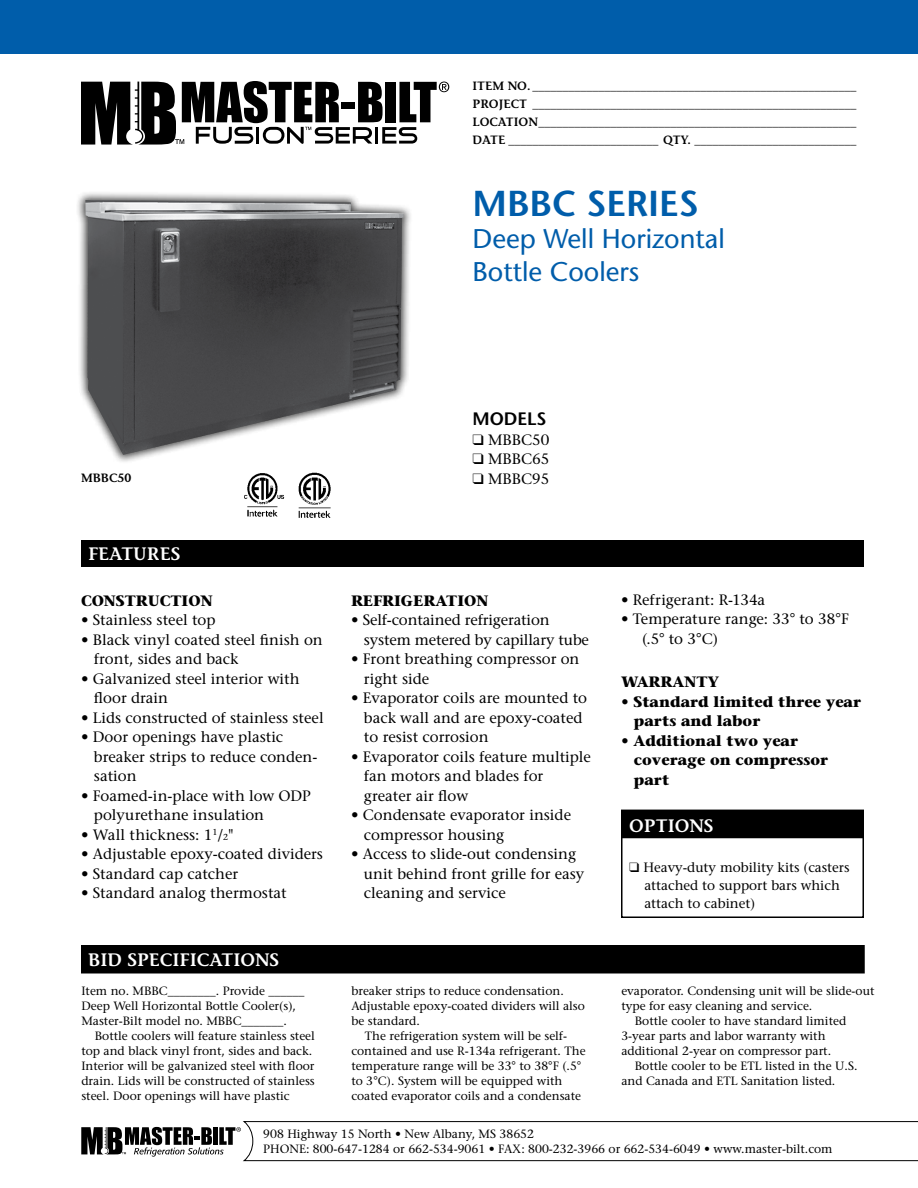
<style>
.page{position:relative;width:918px;height:1188px;background:#fff}
.page>*{position:absolute;margin:0;border:0;box-sizing:border-box;transform-origin:0 0}
.t1{font:600 36px "Stone Sans";color:#005daa}
.t2{font:27px/32.4px "Stone Sans";color:#005daa}
.t3{font:600 18px "Stone Informal";color:#fff}
.t4{font:600 18px "Stone Sans";color:#000}
.t5{font:15px/19.5px "Stone Serif";color:#000}
.t6{font:700 15px/19.5px "Stone Serif";color:#000}
.t7{font:13.5px/18px "Stone Serif";color:#000}
.t8{font:12px/15px "Stone Serif";color:#000}
.t9{font:600 12px/18px "Stone Informal";color:#000;text-align:justify}
.s1{font-family:"Stone Sans";font-weight:600;font-style:italic;color:#fff}
.s2{font-size:8.7px}
</style>
<div class="page">
<svg style="left:81px;top:1121px;width:837px;height:40px"></svg>
<div style="left:0;top:0;width:918px;height:54px;background:#005daa"></div>
<svg style="left:81px;top:81px;width:368px;height:64px"></svg>
<div style="left:81px;top:540px;width:783px;height:27px;background:#000"></div>
<div style="left:84px;top:948px;width:778px;height:23px;background:#000"></div>
<div style="left:81px;top:945px;width:784px;height:29px;border:2px solid #000"></div>
<img style="left:244px;top:473px;width:41px;height:44px">
<img style="left:298px;top:472px;width:33px;height:46px">
<div style="left:76px;top:191px;width:337px;height:273px;background:#000;opacity:.75"></div>
<img style="left:86px;top:200px;width:318px;height:255px">
<div style="left:622px;top:811px;width:241px;height:27px;background:#000"></div>
<div style="left:621px;top:810px;width:243px;height:108px;border:2px solid #000"></div>
<p class="t9" style="left:472px;top:77px;width:385px">ITEM NO. ______________________________________________________ PROJECT ______________________________________________________ LOCATION_____________________________________________________ DATE _________________________ QTY. ___________________________</p>
<h1 class="t1" style="left:472px;top:182px;width:228px">MBBC SERIES</h1>
<h2 class="t2" style="left:472px;top:223px;width:254px">Deep Well Horizontal<br>Bottle Coolers</h2>
<h3 class="t4" style="left:472px;top:408px;width:76px">MODELS</h3>
<p class="t5" style="left:472px;top:430px;width:78px">❑ MBBC50</p>
<p class="t5" style="left:472px;top:450px;width:78px">❑ MBBC65</p>
<p class="t9" style="left:81px;top:468px;width:52px">MBBC50</p>
<p class="t5" style="left:472px;top:469px;width:78px">❑ MBBC95</p>
<h3 class="t3" style="left:88px;top:543px;width:94px">FEATURES</h3>
<p class="t6" style="left:81px;top:590px;width:137px">CONSTRUCTION<span class="s1">.</span></p>
<p class="t5" style="left:81px;top:610px;width:136px">• Stainless steel top</p>
<p class="t5" style="left:94px;top:630px;width:230px;text-indent:-13px">• Black vinyl coated steel finish on front, sides and back</p>
<p class="t5" style="left:94px;top:669px;width:207px;text-indent:-13px">• Galvanized steel interior with floor drain</p>
<p class="t5" style="left:81px;top:708px;width:244px">• Lids constructed of stainless steel</p>
<p class="t5" style="left:94px;top:727px;width:225px;text-indent:-13px">• Door openings have plastic breaker strips to reduce conden&shy;sation</p>
<p class="t5" style="left:94px;top:786px;width:218px;text-indent:-13px">• Foamed-in-place with low ODP polyurethane insulation</p>
<p class="t5" style="left:81px;top:825px;width:154px">• Wall thickness: 1<sup>1</sup>/<span class="s2">2</span>"</p>
<p class="t5" style="left:81px;top:844px;width:244px">• Adjustable epoxy-coated dividers</p>
<p class="t5" style="left:81px;top:864px;width:159px">• Standard cap catcher</p>
<p class="t5" style="left:81px;top:883px;width:207px">• Standard analog thermostat</p>
<h3 class="t3" style="left:88px;top:949px;width:193px">BID SPECIFICATIONS</h3>
<p class="t8" style="left:81px;top:983px;width:225px">Item no. MBBC________. Provide ______<br>Deep Well Horizontal Bottle Cooler(s),<br>Master-Bilt model no. MBBC_______.</p>
<p class="t8" style="left:81px;top:1028px;width:235px;text-indent:14px">Bottle coolers will feature stainless steel top and black vinyl front, sides and back.<br>Interior will be galvanized steel with floor drain. Lids will be constructed of stainless steel. Door openings will have plastic</p>
<p class="t6" style="left:351px;top:590px;width:139px">REFRIGERATION</p>
<p class="t5" style="left:364px;top:610px;width:227px;text-indent:-13px">• Self-contained refrigeration system metered by capillary tube</p>
<p class="t5" style="left:364px;top:649px;width:217px;text-indent:-13px">• Front breathing compressor on right side</p>
<p class="t5" style="left:364px;top:688px;width:225px;text-indent:-13px">• Evaporator coils are mounted to back wall and are epoxy-coated to resist corrosion</p>
<p class="t5" style="left:364px;top:747px;width:229px;text-indent:-13px">• Evaporator coils feature multiple fan motors and blades for greater air flow</p>
<p class="t5" style="left:364px;top:805px;width:209px;text-indent:-13px">• Condensate evaporator inside compressor housing</p>
<p class="t5" style="left:364px;top:844px;width:222px;text-indent:-13px">• Access to slide-out condensing unit behind front grille for easy cleaning and service</p>
<p class="t8" style="left:351px;top:983px;width:235px">breaker strips to reduce condensation.<br>Adjustable epoxy-coated dividers will also be standard.</p>
<p class="t8" style="left:351px;top:1028px;width:236px;text-indent:14px">The refrigeration system will be self&shy;contained and use R-134a refrigerant. The temperature range will be 33° to 38°F (.5° to 3°C). System will be equipped with coated evaporator coils and a condensate</p>
<p class="t5" style="left:621px;top:590px;width:146px">• Refrigerant: R-134a</p>
<p class="t5" style="left:642px;top:609px;width:209px;text-indent:-21px">• Temperature range: 33° to 38°F (.5° to 3°C)</p>
<p class="t6" style="left:621px;top:672px;width:100px">WARRANTY</p>
<p class="t6" style="left:634px;top:692px;width:229px;text-indent:-13px">• Standard limited three year parts and labor</p>
<p class="t6" style="left:634px;top:731px;width:196px;text-indent:-13px">• Additional two year coverage on compressor part</p>
<h3 class="t3" style="left:629px;top:815px;width:86px">OPTIONS</h3>
<p class="t7" style="left:644px;top:859px;width:207px;text-indent:-15px">❑ Heavy-duty mobility kits (casters attached to support bars which attach to cabinet)</p>
<p class="t8" style="left:621px;top:983px;width:255px">evaporator. Condensing unit will be slide-out</p>
<p class="t8" style="left:621px;top:998px;width:193px">type for easy cleaning and service.</p>
<p class="t8" style="left:635px;top:1013px;width:213px">Bottle cooler to have standard limited</p>
<p class="t8" style="left:621px;top:1028px;width:206px">3-year parts and labor warranty with</p>
<p class="t8" style="left:621px;top:1043px;width:211px">additional 2-year on compressor part.</p>
<p class="t8" style="left:635px;top:1058px;width:224px">Bottle cooler to be ETL listed in the U.S.</p>
<p class="t8" style="left:621px;top:1073px;width:216px">and Canada and ETL Sanitation listed.</p>
<p class="t8" style="left:263px;top:1127px;width:571px;line-height:14.4px">908 Highway 15 North • New Albany, MS 38652<br>PHONE: 800-647-1284 or 662-534-9061 • FAX: 800-232-3966 or 662-534-6049 • www.master-bilt.com</p>
</div>
